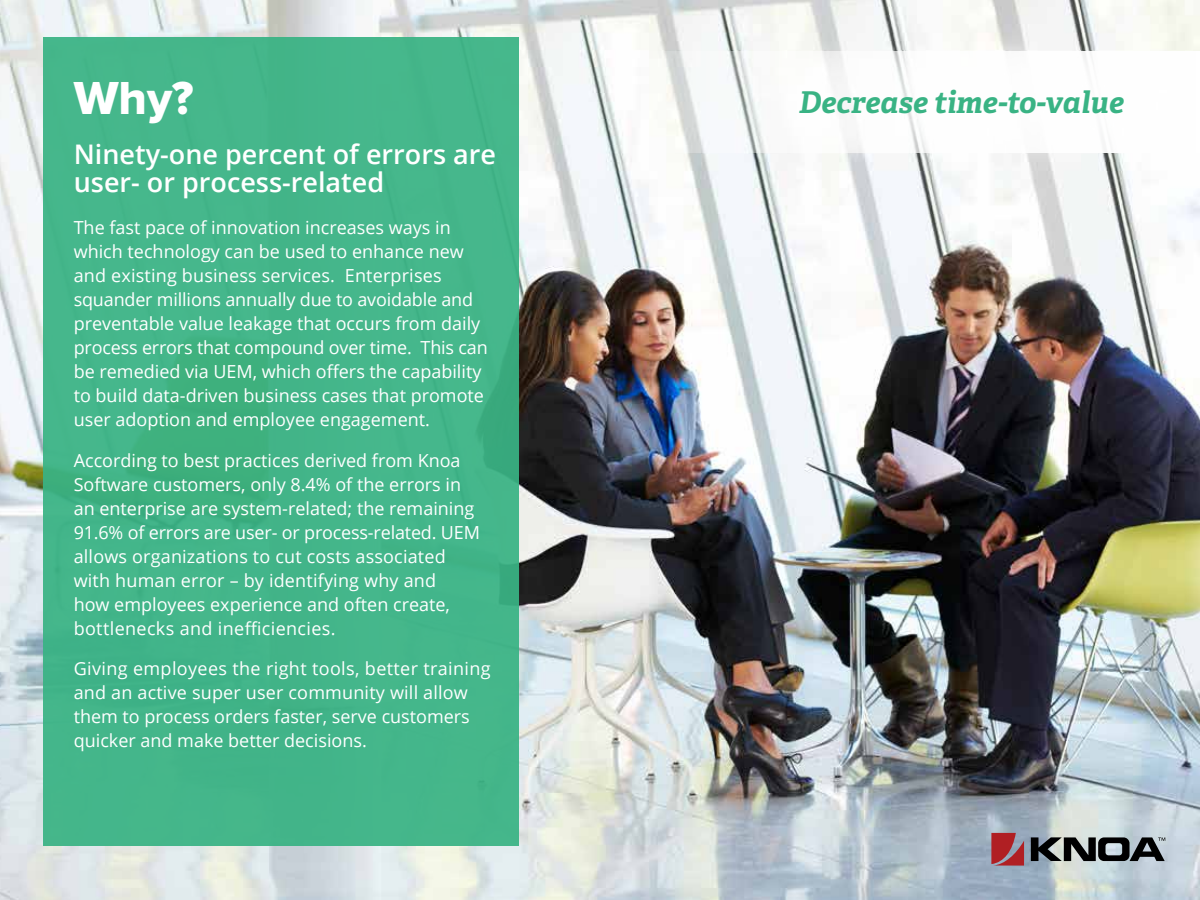
<style>
.page{position:relative;width:1200px;height:900px;background:#fff}
.page>*{position:absolute;margin:0;border:0;box-sizing:border-box;transform-origin:0 0}
.t1{font:48px "Proxima Nova Extrabld";color:#fff}
.t2{font:italic 700 30px "Adelle";color:#39b384}
.t3{font:600 27px/28.5px "Open Sans";color:#fff}
.t4{font:18px/24px "Open Sans";color:#fff}
</style>
<div class="page">
<img style="left:0;top:0;width:1200px;height:900px">
<div style="left:44px;top:38px;width:475px;height:808px;background:linear-gradient(to right,#43b589,#44b68a)"></div>
<svg style="left:991px;top:833px;width:33px;height:33px"></svg>
<svg style="left:1031px;top:837px;width:134px;height:24px;background:#515557"></svg>
<div style="left:600px;top:51px;width:600px;height:102px;background:#fff"></div>
<h1 class="t1" style="left:74px;top:71px;width:121px">Why?</h1>
<h3 class="t3" style="left:74px;top:139px;width:424px">Ninety-one percent of errors are user- or process-related</h3>
<p class="t4" style="left:74px;top:215px;width:416px">The fast pace of innovation increases ways in which technology can be used to enhance new and existing business services. Enterprises squander millions annually due to avoidable and preventable value leakage that occurs from daily process errors that compound over time. This can be remedied via UEM, which offers the capability to build data-driven business cases that promote user adoption and employee engagement.</p>
<p class="t4" style="left:74px;top:448px;width:408px">According to best practices derived from Knoa Software customers, only 8.4% of the errors in an enterprise are system-related; the remaining 91.6% of errors are user- or process-related. UEM allows organizations to cut costs associated with human error – by identifying why and<br>how employees experience and often create, bottlenecks and inefficiencies.</p>
<p class="t4" style="left:74px;top:656px;width:419px">Giving employees the right tools, better training and an active super user community will allow them to process orders faster, serve customers quicker and make better decisions.</p>
<h2 class="t2" style="left:799px;top:80px;width:327px">Decrease time-to-value</h2>
</div>
